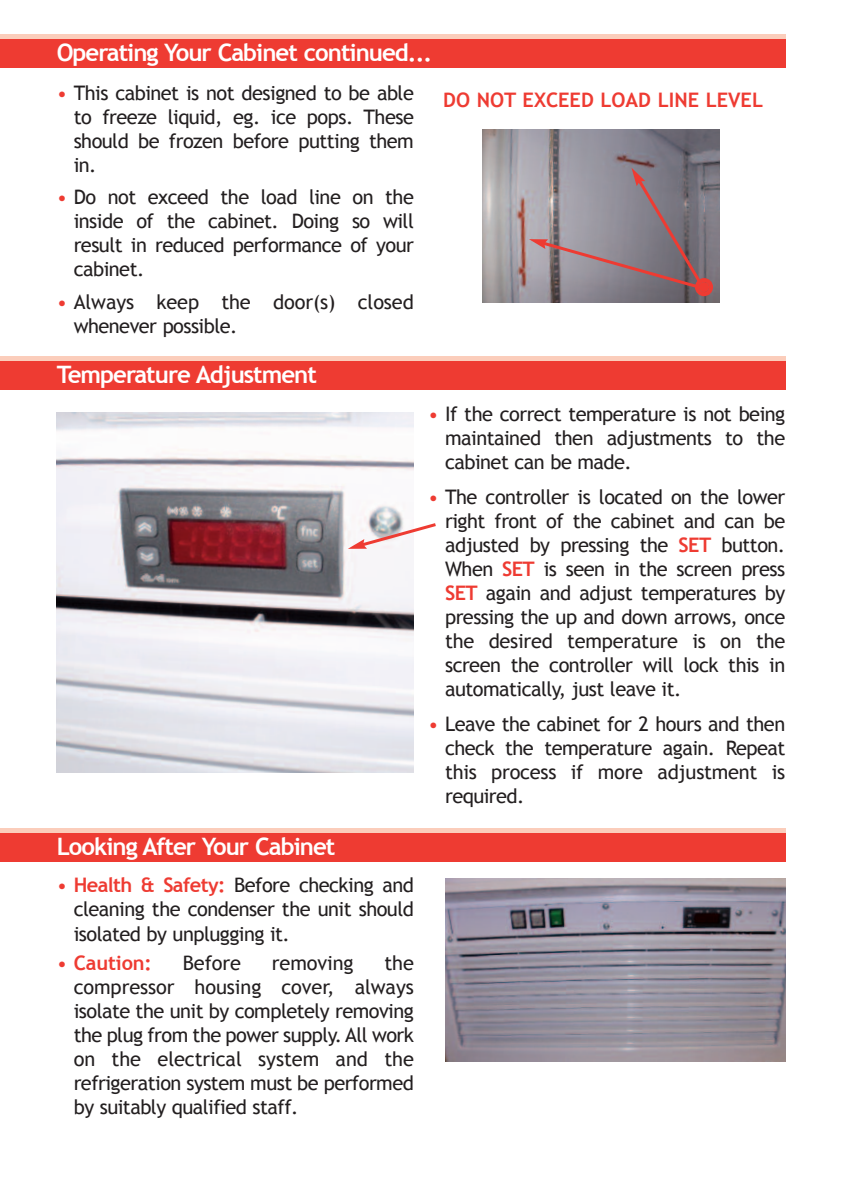
<style>
.page{position:relative;width:842px;height:1191px;background:#fff}
.page>*{position:absolute;margin:0;border:0;box-sizing:border-box;transform-origin:0 0}
.t1{font:700 24px "Trebuchet MS";letter-spacing:-.04em;color:#fff}
.t2{font:20px/24px "Trebuchet MS";letter-spacing:-.025em;color:#231f20;text-align:justify}
.t3{font:20px/24px "Trebuchet MS";letter-spacing:-.005em;color:#231f20}
.t4{font:700 20px "Trebuchet MS";color:#ee3b32}
.s1{color:#ee3b32}
.s2{font-weight:700;color:#ee3b32}
.s3{font-weight:400}
</style>
<div class="page">
<div style="left:0;top:34px;width:785px;height:6px;background:#fbcdbb"></div>
<div style="left:0;top:40px;width:785px;height:28px;background:#ee3b32"></div>
<div style="left:0;top:356px;width:785px;height:5px;background:#fbcdbb"></div>
<div style="left:0;top:361px;width:785px;height:29px;background:#ee3b32"></div>
<div style="left:0;top:828px;width:785px;height:5px;background:#fbcdbb"></div>
<div style="left:0;top:833px;width:785px;height:29px;background:#ee3b32"></div>
<img style="left:482px;top:129px;width:238px;height:174px">
<svg style="left:529px;top:168px;width:184px;height:128px;background:#8f828b"></svg>
<img style="left:57px;top:412px;width:357px;height:360px">
<img style="left:446px;top:878px;width:339px;height:183px">
<svg style="left:348px;top:521px;width:88px;height:28px"></svg>
<p class="t1" style="left:57px;top:38px;width:377px">Operating Your Cabinet continued...</p>
<p class="t2" style="left:74px;top:81px;width:342px;text-indent:-17px"><span class="s1">•</span> This cabinet is not designed to be able to freeze liquid, eg. ice pops. These should be frozen before putting them in.</p>
<p class="t2" style="left:74px;top:185px;width:342px;text-indent:-17px"><span class="s1">•</span> Do not exceed the load line on the inside of the cabinet. Doing so will result in reduced performance of your cabinet.</p>
<p class="t3" style="left:74px;top:290px;width:342px;text-indent:-17px"><span class="s1">•</span> Always keep the door(s) closed whenever possible.</p>
<p class="t1" style="left:57px;top:360px;width:262px">Temperature Adjustment</p>
<p class="t4" style="left:443px;top:88px;width:321px">DO NOT EXCEED LOAD LINE LEVEL</p>
<p class="t1" style="left:57px;top:832px;width:280px">Looking After Your Cabinet</p>
<p class="t2" style="left:74px;top:873px;width:342px;text-indent:-17px"><span class="s1">•</span> <span class="s2">Health &amp; Safety:</span> Before checking and cleaning the condenser the unit should isolated by unplugging it.</p>
<p class="t4" style="left:57px;top:951px;width:97px"><span class="s3">•</span> Caution:</p>
<p class="t2" style="left:183px;top:951px;width:60px">Before</p>
<p class="t3" style="left:272px;top:951px;width:83px">removing</p>
<p class="t2" style="left:74px;top:951px;width:342px;text-indent:311px">the compressor housing cover, always isolate the unit by completely removing the plug from the power supply. All work on the electrical system and the refrigeration system must be performed by suitably qualified staff.</p>
<p class="t2" style="left:445px;top:401px;width:342px;text-indent:-17px"><span class="s1">•</span> If the correct temperature is not being maintained then adjustments to the cabinet can be made.</p>
<p class="t2" style="left:445px;top:485px;width:342px;text-indent:-17px"><span class="s1">•</span> The controller is located on the lower right front of the cabinet and can be adjusted by pressing the <span class="s2">SET</span> button.<br>When <span class="s2">SET</span> is seen in the screen press <span class="s2">SET</span> again and adjust temperatures by pressing the up and down arrows, once the desired temperature is on the screen the controller will lock this in automatically, just leave it.</p>
<p class="t2" style="left:445px;top:712px;width:342px;text-indent:-17px"><span class="s1">•</span> Leave the cabinet for 2 hours and then check the temperature again. Repeat this process if more adjustment is required.</p>
</div>
